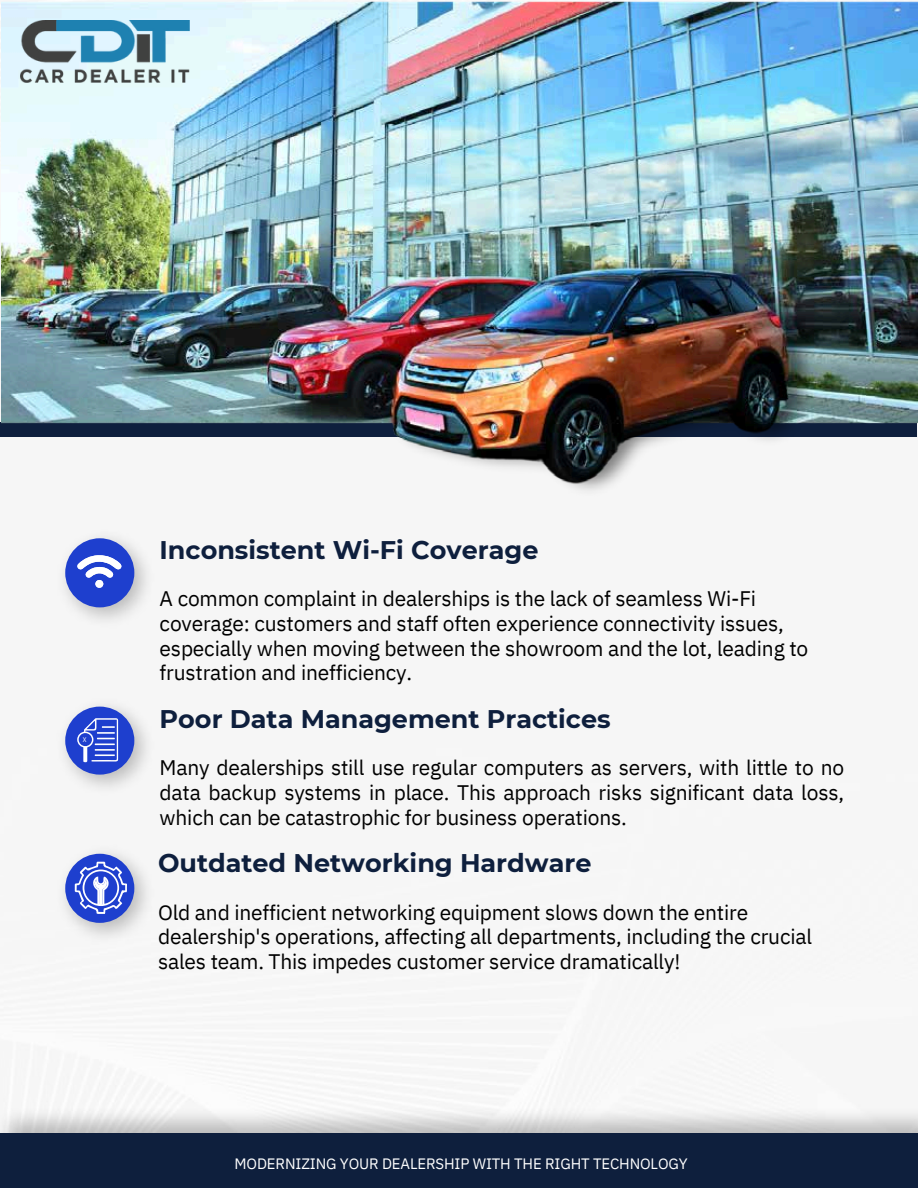
<style>
.page{position:relative;width:918px;height:1188px;background:#fff}
.page>*{position:absolute;margin:0;border:0;box-sizing:border-box;transform-origin:0 0}
.t1{font:700 25.5px "Montserrat";color:#0e1f3d}
.t2{font:21px/24.8px "IBM Plex Sans";letter-spacing:-.01em;color:#000}
.t3{font:15px "IBM Plex Sans";letter-spacing:-.01em;color:#fff}
.t4{font:6.75px "IBM Plex Sans Cond";color:#fff}
</style>
<div class="page">
<img style="left:1px;top:1px;width:916px;height:495px">
<div style="left:0;top:1133px;width:918px;height:55px;background:#0e1f3d"></div>
<img style="left:58px;top:531px;width:96px;height:96px">
<div style="left:65px;top:538px;width:69px;height:69px;background:#1e3fce;border-radius:50%"></div>
<svg style="left:77px;top:555px;width:44px;height:33px"></svg>
<div style="left:95px;top:580px;width:8px;height:8px;background:#fff;border-radius:50%"></div>
<img style="left:57px;top:699px;width:97px;height:94px">
<div style="left:65px;top:707px;width:69px;height:68px;background:#1e3fce;border-radius:50%"></div>
<svg style="left:77px;top:718px;width:41px;height:44px"></svg>
<img style="left:58px;top:845px;width:96px;height:97px">
<div style="left:65px;top:854px;width:69px;height:69px;background:#1e3fce;border-radius:50%"></div>
<svg style="left:75px;top:862px;width:52px;height:52px"></svg>
<img style="left:21px;top:21px;width:169px;height:62px">
<h1 class="t4" style="left:83px;top:735px;width:5px">X</h1>
<p class="t1" style="left:160px;top:534px;width:380px">Inconsistent Wi-Fi Coverage</p>
<p class="t2" style="left:160px;top:586px;width:650px">A common complaint in dealerships is the lack of seamless Wi-Fi coverage: customers and staff often experience connectivity issues, especially when moving between the showroom and the lot, leading to frustration and inefficiency.</p>
<h1 class="t1" style="left:160px;top:703px;width:452px">Poor Data Management Practices</h1>
<p class="t2" style="left:160px;top:755px;width:686px;text-align:justify">Many dealerships still use regular computers as servers, with little to no data backup systems in place. This approach risks significant data loss, which can be catastrophic for business operations.</p>
<p class="t1" style="left:158px;top:847px;width:435px">Outdated Networking Hardware</p>
<h2 class="t2" style="left:158px;top:899px;width:656px">Old and inefficient networking equipment slows down the entire dealership's operations, affecting all departments, including the crucial sales team. This impedes customer service dramatically!</h2>
<p class="t3" style="left:235px;top:1154px;width:455px">MODERNIZING YOUR DEALERSHIP WITH THE RIGHT TECHNOLOGY</p>
</div>
